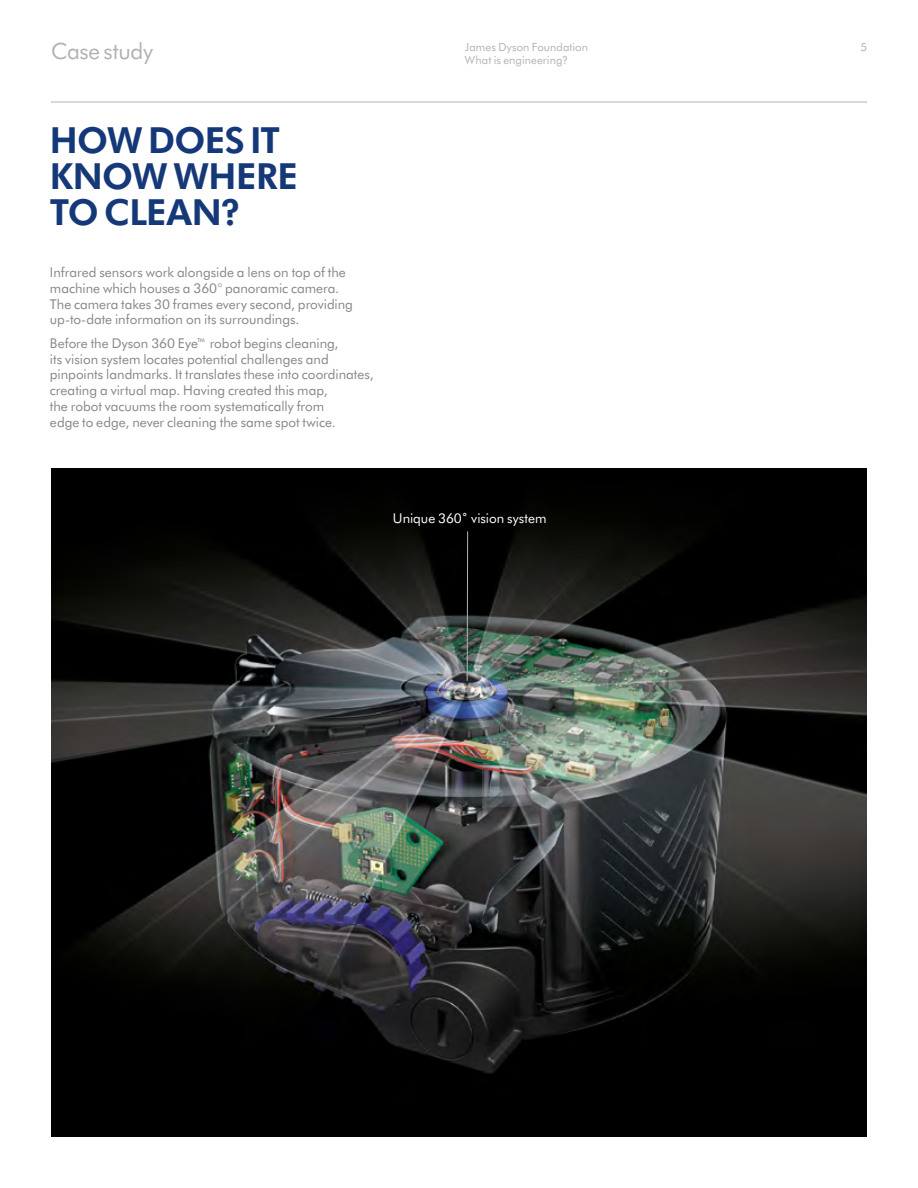
<style>
.page{position:relative;width:918px;height:1188px;background:#fff}
.page>*{position:absolute;margin:0;border:0;box-sizing:border-box;transform-origin:0 0}
.t1{font:800 36px/36px "Futura BT";letter-spacing:-.015em;color:#153878}
.t2{font:22.5px "Futura BT";letter-spacing:-.01em;color:#b3b2b2}
.t3{font:13.5px/15.8px "Futura BT";color:#878787}
.t4{font:13.5px "Futura BT";color:#fff}
.t5{font:11.25px "Futura BT";letter-spacing:.01em;color:#b3b2b2}
</style>
<div class="page">
<hr style="left:51px;top:102px;width:816px;height:1px;background:#b3b2b2">
<img style="left:51px;top:468px;width:816px;height:669px">
<hr style="left:467px;top:531px;width:1px;height:150px;background:#b3b2b2">
<h2 class="t2" style="left:51px;top:36px;width:103px">Case study</h2>
<h1 class="t1" style="left:50px;top:122px;width:250px">HOW DOES IT<br>KNOW WHERE<br>TO CLEAN?</h1>
<p class="t3" style="left:50px;top:264px;width:305px">Infrared sensors work alongside a lens on top of the machine which houses a 360° panoramic camera.<br>The camera takes 30 frames every second, providing up-to-date information on its surroundings.</p>
<p class="t3" style="left:50px;top:335px;width:325px">Before the Dyson 360 Eye™ robot begins cleaning,<br>its vision system locates potential challenges and pinpoints landmarks. It translates these into coordinates, creating a virtual map. Having created this map,<br>the robot vacuums the room systematically from<br>edge to edge, never cleaning the same spot twice.</p>
<p class="t5" style="left:465px;top:39px;width:125px">James Dyson Foundation</p>
<p class="t5" style="left:860px;top:39px;width:8px">5</p>
<p class="t5" style="left:465px;top:53px;width:104px">What is engineering?</p>
<p class="t4" style="left:393px;top:509px;width:155px">Unique 360˚ vision system</p>
</div>
